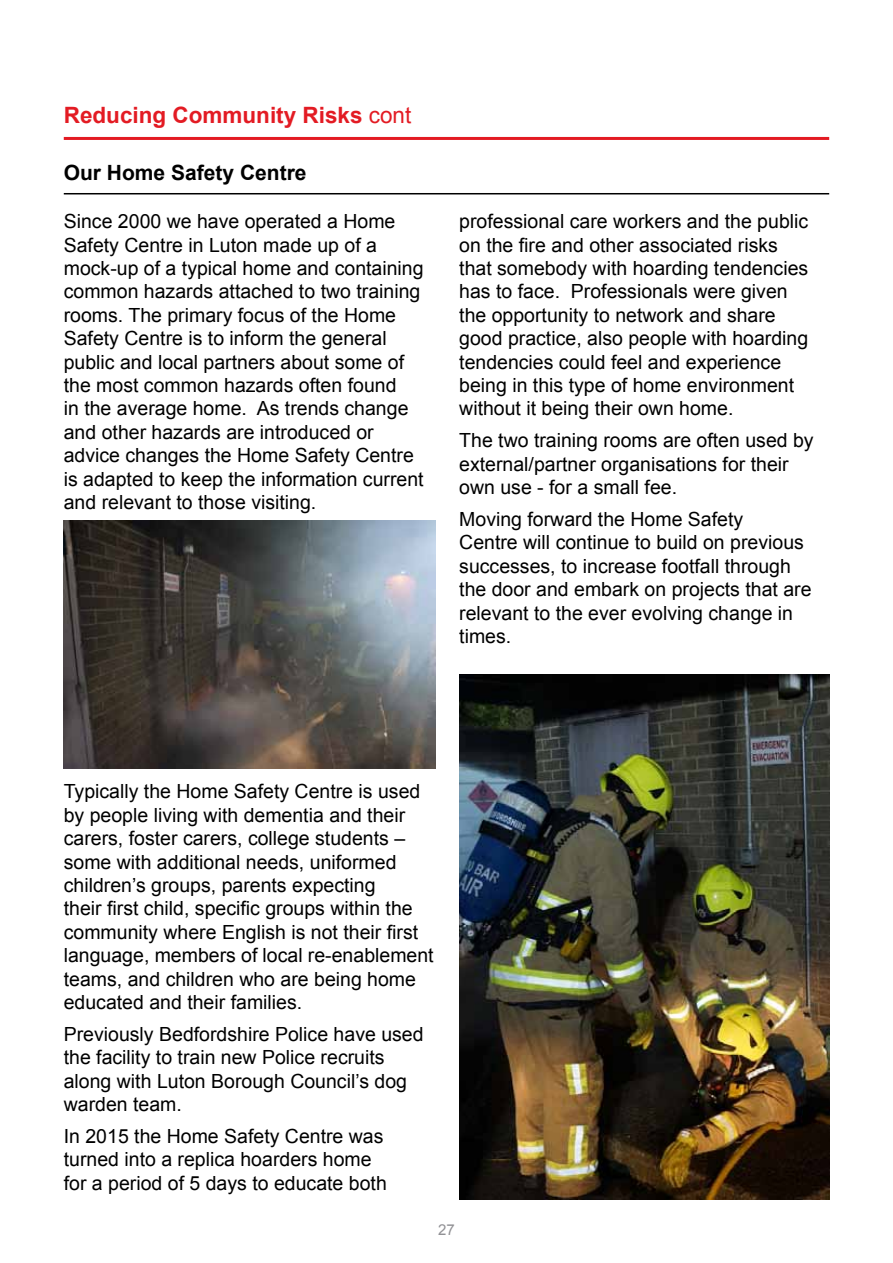
<style>
.page{position:relative;width:893px;height:1263px;background:#fff}
.page>*{position:absolute;margin:0;border:0;box-sizing:border-box;transform-origin:0 0}
.t1{font:700 22.5px "Arial";color:#e31b23}
.t2{font:700 21px "Arial";color:#000}
.t3{font:19.5px/23.4px "Arial";color:#000}
.t4{font:15px "Arial";color:#919195}
.s1{font-weight:400}
</style>
<div class="page">
<hr style="left:64px;top:137px;width:765px;height:3px;background:#e31b23">
<hr style="left:64px;top:193px;width:765px;height:1px;background:#000">
<img style="left:64px;top:521px;width:371px;height:247px">
<img style="left:459px;top:675px;width:370px;height:524px">
<p class="t1" style="left:64px;top:100px;width:349px">Reducing Community Risks <span class="s1">cont</span></p>
<p class="t2" style="left:64px;top:159px;width:244px">Our Home Safety Centre</p>
<p class="t3" style="left:64px;top:210px;width:361px">Since 2000 we have operated a Home Safety Centre in Luton made up of a mock-up of a typical home and containing common hazards attached to two training rooms. The primary focus of the Home Safety Centre is to inform the general public and local partners about some of the most common hazards often found<br>in the average home. As trends change and other hazards are introduced or advice changes the Home Safety Centre is adapted to keep the information current and relevant to those visiting.</p>
<p class="t3" style="left:459px;top:210px;width:351px">professional care workers and the public on the fire and other associated risks that somebody with hoarding tendencies has to face. Professionals were given the opportunity to network and share good practice, also people with hoarding tendencies could feel and experience being in this type of home environment without it being their own home.</p>
<p class="t3" style="left:459px;top:429px;width:356px">The two training rooms are often used by external/partner organisations for their own use - for a small fee.</p>
<p class="t3" style="left:459px;top:508px;width:354px">Moving forward the Home Safety<br>Centre will continue to build on previous successes, to increase footfall through the door and embark on projects that are relevant to the ever evolving change in times.</p>
<p class="t3" style="left:64px;top:780px;width:371px">Typically the Home Safety Centre is used by people living with dementia and their carers, foster carers, college students – some with additional needs, uniformed children’s groups, parents expecting<br>their first child, specific groups within the community where English is not their first language, members of local re-enablement teams, and children who are being home educated and their families.</p>
<p class="t3" style="left:64px;top:1022px;width:361px">Previously Bedfordshire Police have used the facility to train new Police recruits along with Luton Borough Council’s dog warden team.</p>
<p class="t3" style="left:64px;top:1125px;width:325px">In 2015 the Home Safety Centre was turned into a replica hoarders home for a period of 5 days to educate both</p>
<p class="t4" style="left:438px;top:1219px;width:18px">27</p>
</div>
